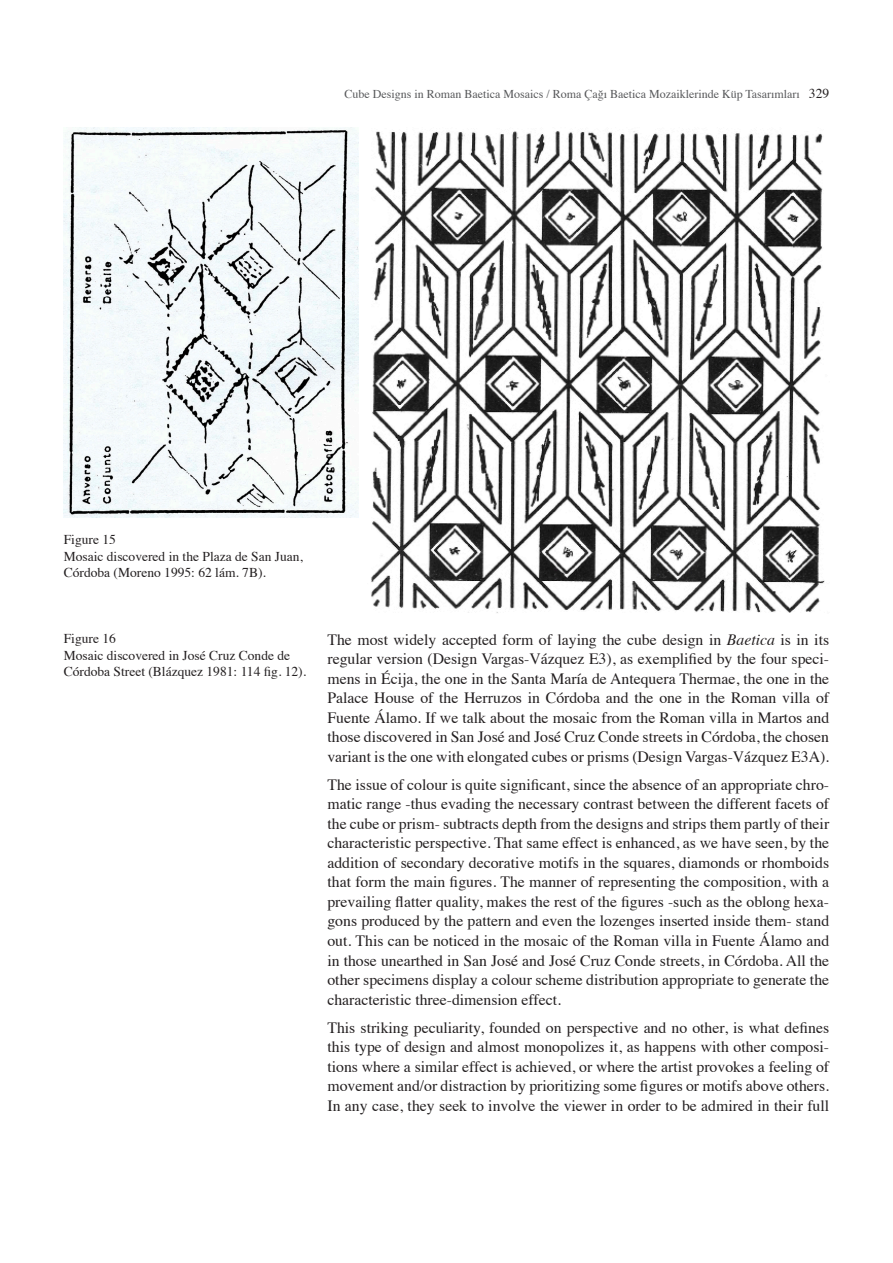
<style>
.page{position:relative;width:893px;height:1263px;background:#fff}
.page>*{position:absolute;margin:0;border:0;box-sizing:border-box;transform-origin:0 0}
.JMR_Metin{font:15.75px/19.5px "Times";color:#231f20;text-align:justify}
.JMR_Resimaltı{font:13.5px/16.5px "Times";color:#231f20}
.JMR_Sayfa_Üst_Başlık{font:12px "Times";color:#57585a}
.s1{font-size:13.5px;color:#231f20}
.s2{font-style:italic}
</style>
<div class="page">
<img style="left:64px;top:128px;width:295px;height:389px">
<img style="left:371px;top:131px;width:454px;height:482px">
<p class="JMR_Sayfa_Üst_Başlık" style="left:344px;top:83px;width:486px">Cube Designs in Roman Baetica Mosaics / Roma Çağı Baetica Mozaiklerinde Küp Tasarımları <span class="s1">329</span></p>
<p class="JMR_Resimaltı" style="left:64px;top:530px;width:54px">Figure 15</p>
<p class="JMR_Resimaltı" style="left:64px;top:547px;width:241px">Mosaic discovered in the Plaza de San Juan,<br>Córdoba (Moreno 1995: 62 lám. 7B).</p>
<p class="JMR_Resimaltı" style="left:64px;top:629px;width:54px">Figure 16</p>
<p class="JMR_Resimaltı" style="left:64px;top:646px;width:244px">Mosaic discovered in José Cruz Conde de<br>Córdoba Street (Blázquez 1981: 114 fig. 12).</p>
<p class="JMR_Metin" style="left:327px;top:628px;width:503px">The most widely accepted form of laying the cube design in <span class="s2">Baetica</span> is in its regular version (Design Vargas-Vázquez E3), as exemplified by the four speci&shy;mens in Écija, the one in the Santa María de Antequera Thermae, the one in the Palace House of the Herruzos in Córdoba and the one in the Roman villa of Fuente Álamo. If we talk about the mosaic from the Roman villa in Martos and those discovered in San José and José Cruz Conde streets in Córdoba, the chosen variant is the one with elongated cubes or prisms (Design Vargas-Vázquez E3A).</p>
<p class="JMR_Metin" style="left:327px;top:773px;width:503px">The issue of colour is quite significant, since the absence of an appropriate chro&shy;matic range -thus evading the necessary contrast between the different facets of the cube or prism- subtracts depth from the designs and strips them partly of their characteristic perspective. That same effect is enhanced, as we have seen, by the addition of secondary decorative motifs in the squares, diamonds or rhomboids that form the main figures. The manner of representing the composition, with a prevailing flatter quality, makes the rest of the figures -such as the oblong hexa&shy;gons produced by the pattern and even the lozenges inserted inside them- stand out. This can be noticed in the mosaic of the Roman villa in Fuente Álamo and in those unearthed in San José and José Cruz Conde streets, in Córdoba. All the other specimens display a colour scheme distribution appropriate to generate the characteristic three-dimension effect.</p>
<p class="JMR_Metin" style="left:327px;top:1016px;width:503px">This striking peculiarity, founded on perspective and no other, is what defines this type of design and almost monopolizes it, as happens with other composi&shy;tions where a similar effect is achieved, or where the artist provokes a feeling of movement and/or distraction by prioritizing some figures or motifs above others.<br>In any case, they seek to involve the viewer in order to be admired in their full</p>
</div>
